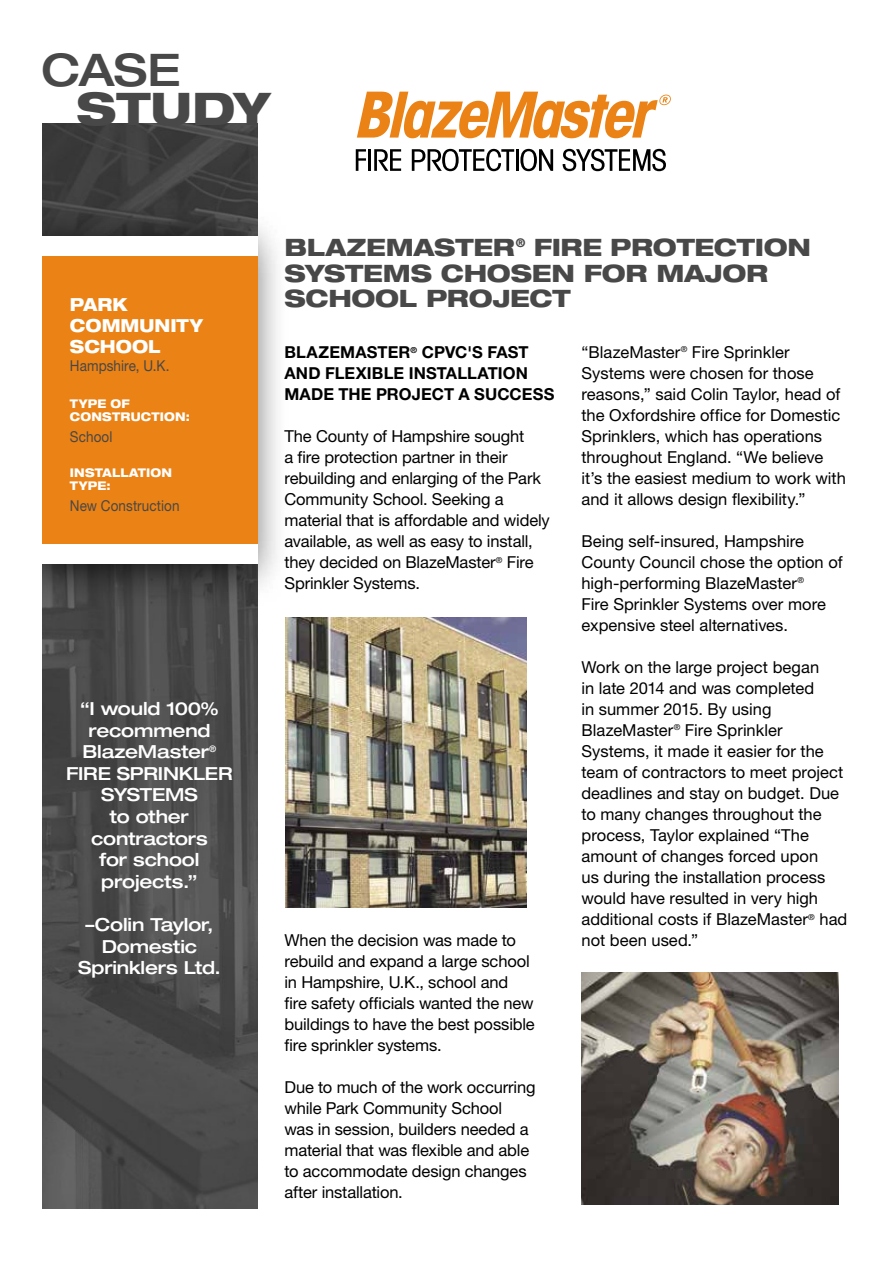
<style>
.page{position:relative;width:893px;height:1263px;background:#fff}
.page>*{position:absolute;margin:0;border:0;box-sizing:border-box;transform-origin:0 0}
.t1{font:800 expanded 45px "Helvetica Neue LT Pro";letter-spacing:-.005em;color:#484848}
.t2{font:500 expanded 45px "Helvetica Neue LT Pro";color:#484848}
.t3{font:800 expanded 24px/25.5px "Helvetica Neue LT Pro";letter-spacing:-.01em;color:#484848}
.t4{font:500 expanded 18px/21.6px "Helvetica Neue LT Pro";letter-spacing:-.01em;color:#fff;text-align:center}
.t5{font:800 expanded 18px/21px "Helvetica Neue LT Pro";color:#fff;scale:.9 1}
.t6{font:16.5px/21px "Helvetica Neue LT Pro";letter-spacing:-.005em;color:#000}
.t7{font:700 16.5px/21px "Helvetica Neue LT Pro";letter-spacing:.005em;color:#000}
.t8{font:15px "Helvetica Neue LT Pro";letter-spacing:.005em;color:#484848;scale:.9 1}
.t9{font:800 expanded 12px/13.5px "Helvetica Neue LT Pro";letter-spacing:.015em;color:#fff;scale:.9 1}
</style>
<div class="page">
<img style="left:42px;top:124px;width:215px;height:1085px">
<div style="left:0;top:206px;width:288px;height:402px;background:#000;opacity:.75"></div>
<div style="left:41px;top:237px;width:216px;height:327px;background:#fff"></div>
<img style="left:286px;top:618px;width:240px;height:289px">
<div style="left:41px;top:256px;width:216px;height:287px;background:#ea8215"></div>
<img style="left:581px;top:973px;width:257px;height:231px">
<div style="left:0;top:0;width:41px;height:1263px;background:#fff"></div>
<svg style="left:357px;top:92px;width:314px;height:46px"></svg>
<svg style="left:356px;top:149px;width:10px;height:22px"></svg>
<hr style="left:368px;top:149px;width:3px;height:22px;background:#000">
<svg style="left:374px;top:149px;width:27px;height:22px"></svg>
<svg style="left:412px;top:149px;width:102px;height:22px"></svg>
<hr style="left:516px;top:149px;width:2px;height:22px;background:#000">
<svg style="left:520px;top:149px;width:33px;height:22px"></svg>
<svg style="left:563px;top:149px;width:103px;height:22px"></svg>
<h1 class="t2" style="left:41px;top:42px;width:141px">CASE</h1>
<h1 class="t1" style="left:76px;top:80px;width:196px">STUDY</h1>
<h2 class="t3" style="left:284px;top:234px;width:528px">BLAZEMASTER<sup>®</sup> FIRE PROTECTION<br>SYSTEMS CHOSEN FOR MAJOR</h2>
<p class="t5" style="left:70px;top:294px;width:66px">PARK</p>
<h2 class="t3" style="left:284px;top:285px;width:288px">SCHOOL PROJECT</h2>
<p class="t5" style="left:70px;top:315px;width:149px">COMMUNITY<br>SCHOOL</p>
<p class="t8" style="left:70px;top:357px;width:112px">Hampshire, U.K.</p>
<p class="t9" style="left:70px;top:396px;width:135px">TYPE OF<br>CONSTRUCTION:</p>
<p class="t8" style="left:70px;top:428px;width:49px">School</p>
<p class="t9" style="left:70px;top:465px;width:115px">INSTALLATION<br>TYPE:</p>
<p class="t8" style="left:70px;top:497px;width:123px">New Construction</p>
<p class="t7" style="left:284px;top:341px;width:271px">BLAZEMASTER<sup>®</sup> CPVC'S FAST<br>AND FLEXIBLE INSTALLATION<br>MADE THE PROJECT A SUCCESS</p>
<p class="t6" style="left:284px;top:426px;width:267px">The County of Hampshire sought<br>a fire protection partner in their rebuilding and enlarging of the Park<br>Community School. Seeking a material that is affordable and widely available, as well as easy to install, they decided on BlazeMaster<sup>®</sup> Fire<br>Sprinkler Systems.</p>
<p class="t4" style="left:66px;top:697px;width:168px">“I would 100% recommend<br>BlazeMaster<sup>®<br></sup>FIRE SPRINKLER<br>SYSTEMS<br>to other contractors<br>for school projects.”</p>
<p class="t4" style="left:78px;top:913px;width:144px">–Colin Taylor,<br>Domestic<br>Sprinklers Ltd.</p>
<p class="t6" style="left:284px;top:929px;width:252px">When the decision was made to rebuild and expand a large school in Hampshire, U.K., school and fire safety officials wanted the new buildings to have the best possible fire sprinkler systems.</p>
<p class="t6" style="left:284px;top:1077px;width:253px">Due to much of the work occurring while Park Community School<br>was in session, builders needed a material that was flexible and able to accommodate design changes after installation.</p>
<p class="t6" style="left:581px;top:341px;width:266px">“BlazeMaster<sup>®</sup> Fire Sprinkler Systems were chosen for those reasons,” said Colin Taylor, head of the Oxfordshire office for Domestic Sprinklers, which has operations throughout England. “We believe it’s the easiest medium to work with and it allows design flexibility.”</p>
<p class="t6" style="left:581px;top:530px;width:263px">Being self-insured, Hampshire<br>County Council chose the option of high-performing BlazeMaster<sup>®<br></sup>Fire Sprinkler Systems over more expensive steel alternatives.</p>
<p class="t6" style="left:581px;top:656px;width:267px">Work on the large project began<br>in late 2014 and was completed<br>in summer 2015. By using<br>BlazeMaster<sup>®</sup> Fire Sprinkler<br>Systems, it made it easier for the team of contractors to meet project deadlines and stay on budget. Due to many changes throughout the process, Taylor explained “The amount of changes forced upon<br>us during the installation process would have resulted in very high additional costs if BlazeMaster<sup>®</sup> had not been used.”</p>
</div>
